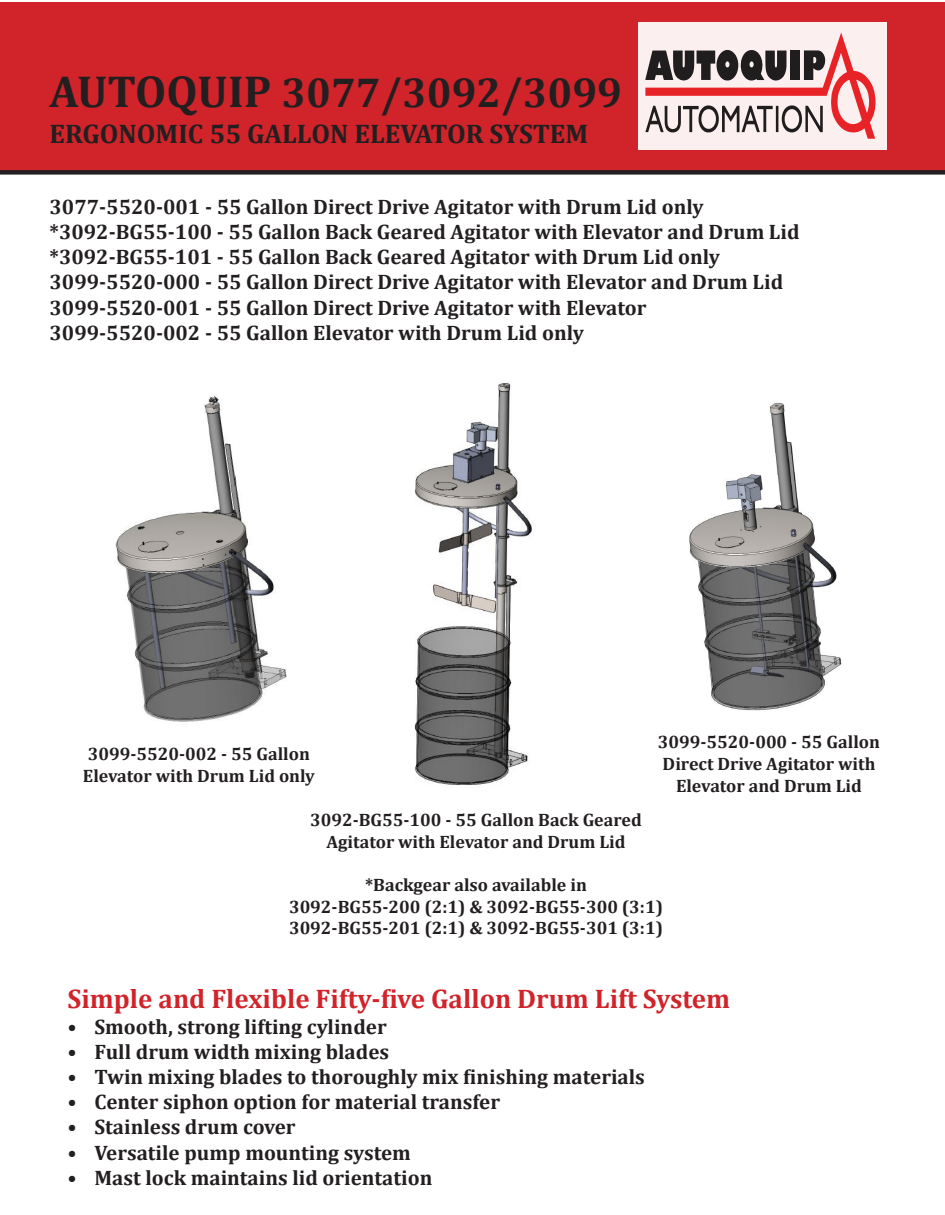
<style>
.page{position:relative;width:945px;height:1215px;background:#fff}
.page>*{position:absolute;margin:0;border:0;box-sizing:border-box;transform-origin:0 0}
.t1{font:700 42px "Cambria";color:#231f20}
.t2{font:700 27px "Cambria";color:#d1232a}
.t3{font:700 27px "Cambria";color:#231f20}
.t4{font:700 21px "Cambria";color:#231f20}
.t5{font:700 18px/21.6px "Cambria";color:#231f20;text-align:center}
.s1{font-size:45px}
</style>
<div class="page">
<div style="left:0;top:2px;width:945px;height:170px;background:#d1232a"></div>
<div style="left:0;top:170px;width:945px;height:5px;background:#231f20"></div>
<div style="left:638px;top:22px;width:248px;height:127px;background:#fbefef"></div>
<svg style="left:645px;top:33px;width:231px;height:106px"></svg>
<img style="left:414px;top:383px;width:118px;height:402px">
<img style="left:689px;top:402px;width:153px;height:309px">
<img style="left:115px;top:396px;width:172px;height:326px">
<p class="t1" style="left:50px;top:63px;width:574px"><span class="s1">AUTOQUIP</span> 3077/3092/3099</p>
<p class="t3" style="left:50px;top:115px;width:540px">ERGONOMIC 55 GALLON ELEVATOR SYSTEM</p>
<p class="t4" style="left:50px;top:192px;width:656px">3077-5520-001 - 55 Gallon Direct Drive Agitator with Drum Lid only</p>
<p class="t4" style="left:50px;top:217px;width:752px">*3092-BG55-100 - 55 Gallon Back Geared Agitator with Elevator and Drum Lid</p>
<p class="t4" style="left:50px;top:242px;width:672px">*3092-BG55-101 - 55 Gallon Back Geared Agitator with Drum Lid only</p>
<p class="t4" style="left:50px;top:267px;width:735px">3099-5520-000 - 55 Gallon Direct Drive Agitator with Elevator and Drum Lid</p>
<p class="t4" style="left:50px;top:293px;width:599px">3099-5520-001 - 55 Gallon Direct Drive Agitator with Elevator</p>
<p class="t4" style="left:50px;top:318px;width:536px">3099-5520-002 - 55 Gallon Elevator with Drum Lid only</p>
<p class="t5" style="left:83px;top:743px;width:233px;text-align:left">3099-5520-002 - 55 Gallon<br>Elevator with Drum Lid only</p>
<p class="t5" style="left:658px;top:731px;width:224px">3099-5520-000 - 55 Gallon<br>Direct Drive Agitator with<br>Elevator and Drum Lid</p>
<p class="t5" style="left:310px;top:809px;width:333px">3092-BG55-100 - 55 Gallon Back Geared<br>Agitator with Elevator and Drum Lid</p>
<p class="t5" style="left:365px;top:874px;width:223px">*Backgear also available in</p>
<p class="t5" style="left:289px;top:895px;width:376px">3092-BG55-200 (2:1) &amp; 3092-BG55-300 (3:1)</p>
<p class="t5" style="left:289px;top:917px;width:376px">3092-BG55-201 (2:1) &amp; 3092-BG55-301 (3:1)</p>
<p class="t2" style="left:68px;top:980px;width:664px">Simple and Flexible Fifty-five Gallon Drum Lift System</p>
<p class="t4" style="left:68px;top:1012px;width:321px">• Smooth, strong lifting cylinder</p>
<p class="t4" style="left:68px;top:1037px;width:323px">• Full drum width mixing blades</p>
<p class="t4" style="left:68px;top:1062px;width:579px">• Twin mixing blades to thoroughly mix finishing materials</p>
<p class="t4" style="left:68px;top:1087px;width:434px">• Center siphon option for material transfer</p>
<p class="t4" style="left:68px;top:1112px;width:230px">• Stainless drum cover</p>
<p class="t4" style="left:68px;top:1138px;width:345px">• Versatile pump mounting system</p>
<p class="t4" style="left:68px;top:1163px;width:366px">• Mast lock maintains lid orientation</p>
</div>
